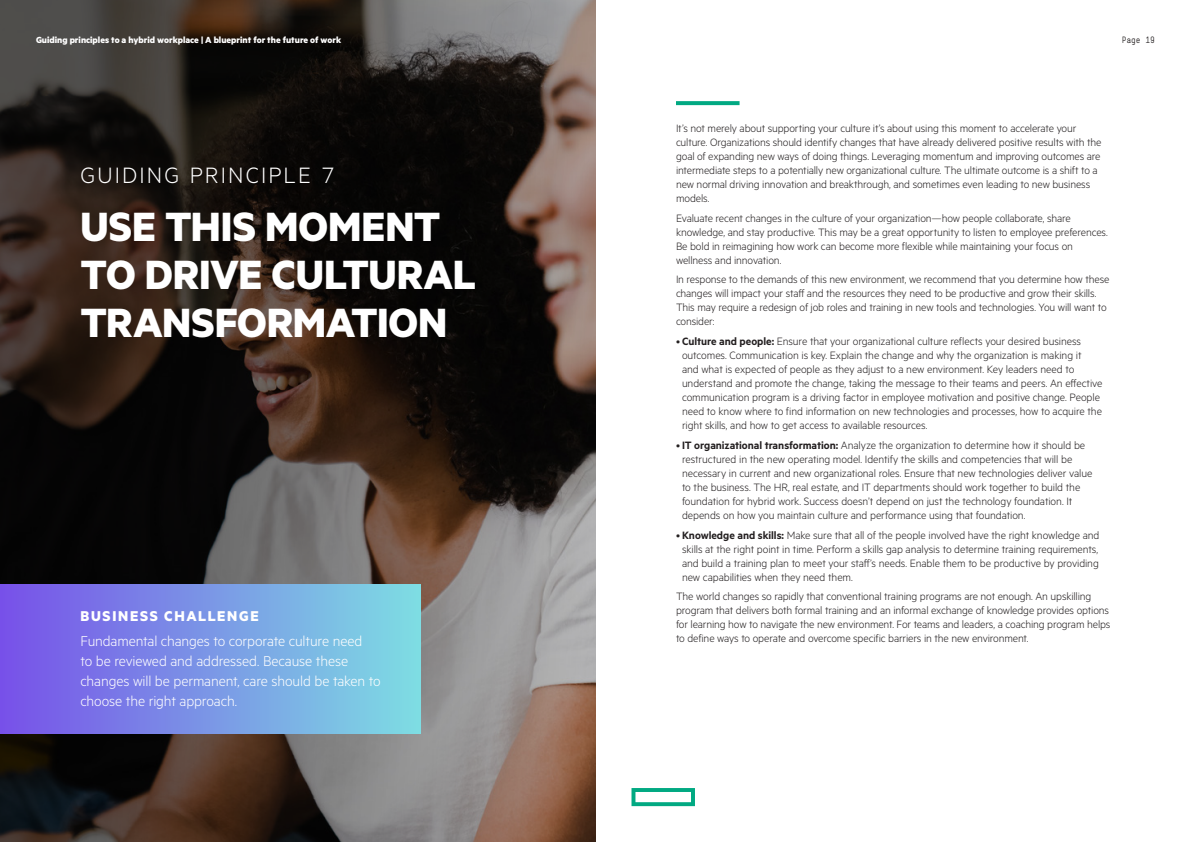
<style>
.page{position:relative;width:1191px;height:842px;background:#fff}
.page>*{position:absolute;margin:0;border:0;box-sizing:border-box;transform-origin:0 0}
.Optional_Intro_Metri{font:700 46px/48px "Metric HPE";color:#fff}
.Optional_Intro_Metri-2{font:300 25px "Metric HPE";letter-spacing:.085em;color:#fff}
.Body_text_MetricHPE{font:300 16px/20px "Metric HPE";letter-spacing:-.01em;color:#fff}
.Body_text_MetricHPE-2{font:700 16px "Metric HPE";letter-spacing:.105em;color:#fff}
.Body_text_before_bul{font:300 12px/14px "Metric HPE";letter-spacing:-.01em;color:#231f20}
.t1{font:700 10px "Metric HPE";color:#fff}
.Page_number_HPE_Simp{font:9px "HPE Simple";color:#231f20}
.s1{font-weight:600}
</style>
<div class="page">
<img style="left:0;top:0;width:595px;height:842px">
<img style="left:0;top:584px;width:421px;height:149px">
<svg style="left:676px;top:101px;width:63px;height:4px"></svg>
<svg style="left:631px;top:788px;width:64px;height:18px"></svg>
<p class="t1" style="left:36px;top:33px;width:307px">Guiding principles to a hybrid workplace | A blueprint for the future of work</p>
<p class="Page_number_HPE_Simp" style="left:1121px;top:35px;width:35px">Page 19</p>
<p class="Optional_Intro_Metri-2" style="left:80px;top:160px;width:255px">GUIDING PRINCIPLE 7</p>
<p class="Optional_Intro_Metri" style="left:80px;top:201px;width:397px">USE THIS MOMENT<br>TO DRIVE CULTURAL<br>TRANSFORMATION</p>
<p class="Body_text_MetricHPE-2" style="left:80px;top:606px;width:180px">BUSINESS CHALLENGE</p>
<p class="Body_text_MetricHPE" style="left:80px;top:631px;width:302px">Fundamental changes to corporate culture need<br>to be reviewed and addressed. Because these changes will be permanent, care should be taken to choose the right approach.</p>
<p class="Body_text_before_bul" style="left:676px;top:121px;width:427px">It’s not merely about supporting your culture it’s about using this moment to accelerate your culture. Organizations should identify changes that have already delivered positive results with the goal of expanding new ways of doing things. Leveraging momentum and improving outcomes are intermediate steps to a potentially new organizational culture. The ultimate outcome is a shift to a new normal driving innovation and breakthrough, and sometimes even leading to new business models.</p>
<p class="Body_text_before_bul" style="left:676px;top:210px;width:433px">Evaluate recent changes in the culture of your organization—how people collaborate, share knowledge, and stay productive. This may be a great opportunity to listen to employee preferences.<br>Be bold in reimagining how work can become more flexible while maintaining your focus on wellness and innovation.</p>
<p class="Body_text_before_bul" style="left:676px;top:272px;width:435px">In response to the demands of this new environment, we recommend that you determine how these changes will impact your staff and the resources they need to be productive and grow their skills.<br>This may require a redesign of job roles and training in new tools and technologies. You will want to consider:</p>
<p class="Body_text_before_bul" style="left:682px;top:334px;width:422px;text-indent:-6px">• <span class="s1">Culture and people:</span> Ensure that your organizational culture reflects your desired business outcomes. Communication is key. Explain the change and why the organization is making it<br>and what is expected of people as they adjust to a new environment. Key leaders need to understand and promote the change, taking the message to their teams and peers. An effective communication program is a driving factor in employee motivation and positive change. People need to know where to find information on new technologies and processes, how to acquire the right skills, and how to get access to available resources.</p>
<p class="Body_text_before_bul" style="left:682px;top:438px;width:412px;text-indent:-6px">• <span class="s1">IT organizational transformation:</span> Analyze the organization to determine how it should be restructured in the new operating model. Identify the skills and competencies that will be necessary in current and new organizational roles. Ensure that new technologies deliver value to the business. The HR, real estate, and IT departments should work together to build the foundation for hybrid work. Success doesn’t depend on just the technology foundation. It depends on how you maintain culture and performance using that foundation.</p>
<p class="Body_text_before_bul" style="left:682px;top:527px;width:419px;text-align:justify;text-indent:-6px">• <span class="s1">Knowledge and skills:</span> Make sure that all of the people involved have the right knowledge and skills at the right point in time. Perform a skills gap analysis to determine training requirements, and build a training plan to meet your staff’s needs. Enable them to be productive by providing new capabilities when they need them.</p>
<p class="Body_text_before_bul" style="left:676px;top:589px;width:436px">The world changes so rapidly that conventional training programs are not enough. An upskilling program that delivers both formal training and an informal exchange of knowledge provides options for learning how to navigate the new environment. For teams and leaders, a coaching program helps to define ways to operate and overcome specific barriers in the new environment.</p>
</div>
